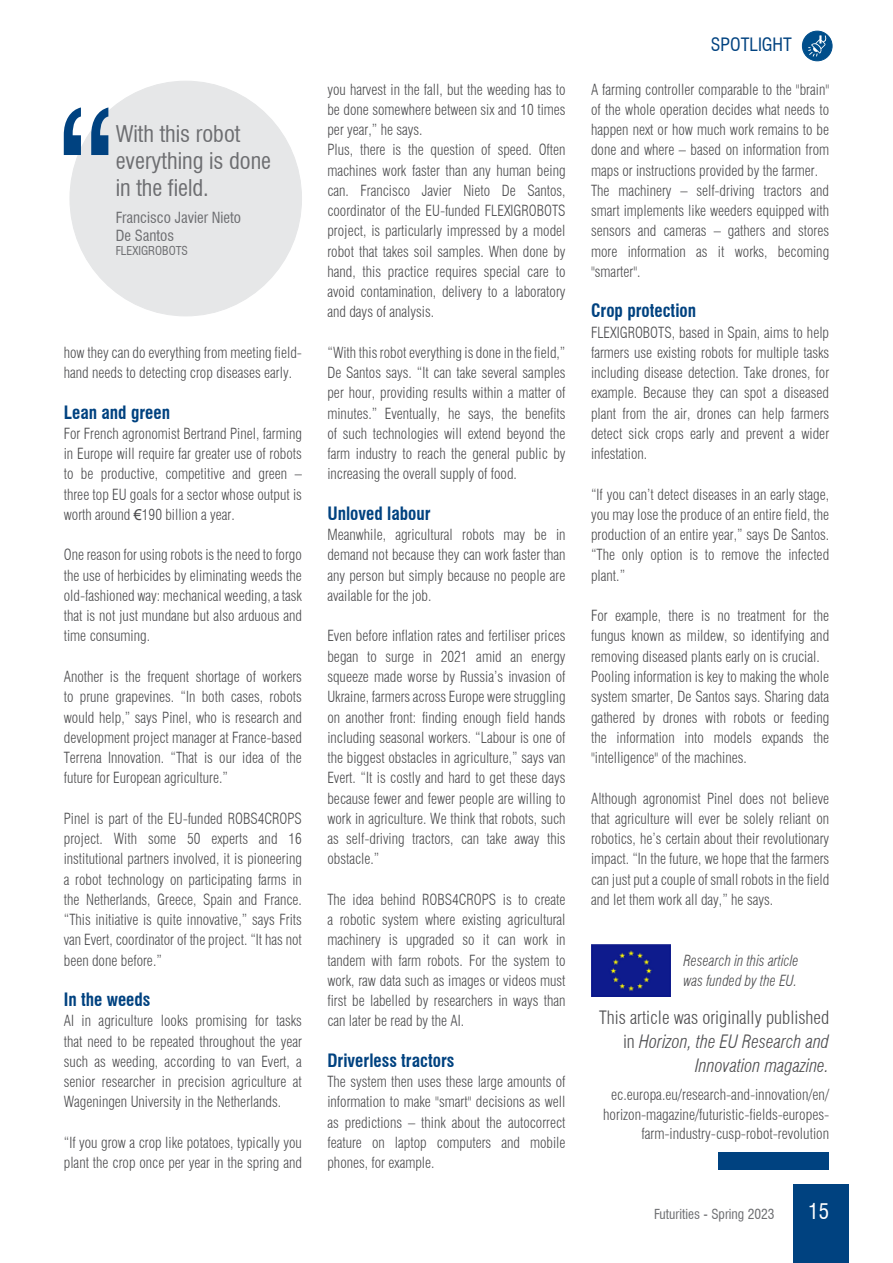
<style>
.page{position:relative;width:893px;height:1263px;background:#fff}
.page>*{position:absolute;margin:0;border:0;box-sizing:border-box;transform-origin:0 0}
.t1{font:condensed 22.5px/27px "Swiss 721 BT";color:#6d6e71}
.t2{font:condensed 21px "Swiss 721 BT";color:#fff}
.t3{font:italic 300 condensed 18px/24px "Swiss 721 BT";color:#4d4d4f;text-align:right}
.t4{font:700 condensed 18px "Swiss 721 BT";color:#004280;scale:.96 1}
.t5{font:condensed 18px "Swiss 721 BT";color:#004280}
.t6{font:300 condensed 15px/20.2px "Swiss 721 BT";color:#4d4d4f;text-align:justify;scale:.96 1}
.t7{font:300 condensed 15px/19.5px "Swiss 721 BT";color:#4d4d4f;text-align:right}
.t8{font:italic 300 condensed 15px/20.2px "Swiss 721 BT";color:#4d4d4f;scale:.96 1}
.t9{font:condensed 15px/18px "Swiss 721 BT";color:#6d6e71}
.t10{font:condensed 13.5px "Swiss 721 BT";color:#6d6e71}
.t11{font:condensed 12px "Swiss 721 BT";color:#6d6e71}
.s1{font-family:"Arial";font-weight:400;font-stretch:normal}
.s2{font-style:normal}
</style>
<div class="page">
<div style="left:793px;top:1184px;width:55px;height:79px;background:#004280"></div>
<div style="left:802px;top:31px;width:30px;height:30px;background:#004e8b;border-radius:50%"></div>
<div style="left:802px;top:31px;width:30px;height:30px;border:1px solid #004e8b;border-radius:50%"></div>
<svg style="left:808px;top:35px;width:19px;height:22px"></svg>
<div style="left:70px;top:81px;width:232px;height:235px;background:#e6e7e8;border-radius:50%"></div>
<svg style="left:64px;top:107px;width:44px;height:48px"></svg>
<div style="left:718px;top:1152px;width:111px;height:17px;background:#004280"></div>
<img style="left:591px;top:945px;width:80px;height:51px">
<h1 class="t1" style="left:116px;top:121px;width:157px">With this robot everything is done in the field.</h1>
<p class="t9" style="left:116px;top:208px;width:127px">Francisco Javier Nieto<br>De Santos</p>
<p class="t11" style="left:116px;top:244px;width:74px">FLEXIGROBOTS</p>
<p class="t6" style="left:64px;top:342px;width:250px">how they can do everything from meeting field&shy;hand needs to detecting crop diseases early.</p>
<p class="t4" style="left:64px;top:401px;width:112px">Lean and green</p>
<p class="t6" style="left:64px;top:423px;width:250px">For French agronomist Bertrand Pinel, farming in Europe will require far greater use of robots to be productive, competitive and green – three top EU goals for a sector whose output is worth around <span class="s1">€</span>190 billion a year.</p>
<p class="t6" style="left:64px;top:545px;width:250px">One reason for using robots is the need to forgo the use of herbicides by eliminating weeds the old-fashioned way: mechanical weeding, a task that is not just mundane but also arduous and time consuming.</p>
<p class="t6" style="left:64px;top:666px;width:250px">Another is the frequent shortage of workers to prune grapevines. “In both cases, robots would help,” says Pinel, who is research and development project manager at France-based Terrena Innovation. “That is our idea of the future for European agriculture.”</p>
<p class="t6" style="left:64px;top:808px;width:250px">Pinel is part of the EU-funded ROBS4CROPS project. With some 50 experts and 16 institutional partners involved, it is pioneering a robot technology on participating farms in the Netherlands, Greece, Spain and France. “This initiative is quite innovative,” says Frits van Evert, coordinator of the project. “It has not been done before.”</p>
<p class="t4" style="left:64px;top:989px;width:92px">In the weeds</p>
<p class="t6" style="left:64px;top:1011px;width:250px">AI in agriculture looks promising for tasks that need to be repeated throughout the year such as weeding, according to van Evert, a senior researcher in precision agriculture at Wageningen University in the Netherlands.</p>
<p class="t6" style="left:64px;top:1132px;width:250px">“If you grow a crop like potatoes, typically you plant the crop once per year in the spring and</p>
<p class="t6" style="left:327px;top:79px;width:250px;text-align:left">you harvest in the fall, but the weeding has to be done somewhere between six and 10 times per year,” he says.<br>Plus, there is the question of speed. Often machines work faster than any human being can. Francisco Javier Nieto De Santos, coordinator of the EU-funded FLEXIGROBOTS project, is particularly impressed by a model robot that takes soil samples. When done by hand, this practice requires special care to avoid contamination, delivery to a laboratory and days of analysis.</p>
<p class="t6" style="left:327px;top:342px;width:250px">“With this robot everything is done in the field,” De Santos says. “It can take several samples per hour, providing results within a matter of minutes.” Eventually, he says, the benefits of such technologies will extend beyond the farm industry to reach the general public by increasing the overall supply of food.</p>
<p class="t4" style="left:327px;top:503px;width:109px">Unloved labour</p>
<p class="t6" style="left:327px;top:525px;width:250px">Meanwhile, agricultural robots may be in demand not because they can work faster than any person but simply because no people are available for the job.</p>
<p class="t6" style="left:327px;top:626px;width:250px">Even before inflation rates and fertiliser prices began to surge in 2021 amid an energy squeeze made worse by Russia’s invasion of Ukraine, farmers across Europe were struggling on another front: finding enough field hands including seasonal workers. “Labour is one of the biggest obstacles in agriculture,” says van Evert. “It is costly and hard to get these days because fewer and fewer people are willing to work in agriculture. We think that robots, such as self-driving tractors, can take away this obstacle.”</p>
<p class="t6" style="left:327px;top:889px;width:250px">The idea behind ROBS4CROPS is to create a robotic system where existing agricultural machinery is upgraded so it can work in tandem with farm robots. For the system to work, raw data such as images or videos must first be labelled by researchers in ways than can later be read by the AI.</p>
<p class="t4" style="left:327px;top:1049px;width:134px">Driverless tractors</p>
<p class="t6" style="left:327px;top:1071px;width:250px">The system then uses these large amounts of information to make "smart" decisions as well as predictions – think about the autocorrect feature on laptop computers and mobile phones, for example.</p>
<p class="t5" style="left:711px;top:34px;width:82px">SPOTLIGHT</p>
<p class="t6" style="left:591px;top:79px;width:250px;text-align:left">A farming controller comparable to the "brain" of the whole operation decides what needs to happen next or how much work remains to be done and where – based on information from maps or instructions provided by the farmer.<br>The machinery – self-driving tractors and smart implements like weeders equipped with sensors and cameras – gathers and stores more information as it works, becoming "smarter".</p>
<p class="t4" style="left:591px;top:300px;width:111px">Crop protection</p>
<p class="t6" style="left:591px;top:322px;width:250px">FLEXIGROBOTS, based in Spain, aims to help farmers use existing robots for multiple tasks including disease detection. Take drones, for example. Because they can spot a diseased plant from the air, drones can help farmers detect sick crops early and prevent a wider infestation.</p>
<p class="t6" style="left:591px;top:484px;width:250px">“If you can’t detect diseases in an early stage, you may lose the produce of an entire field, the production of an entire year,” says De Santos. “The only option is to remove the infected plant.”</p>
<p class="t6" style="left:591px;top:606px;width:250px;text-align:left">For example, there is no treatment for the fungus known as mildew, so identifying and removing diseased plants early on is crucial.<br>Pooling information is key to making the whole system smarter, De Santos says. Sharing data gathered by drones with robots or feeding the information into models expands the "intelligence" of the machines.</p>
<p class="t6" style="left:591px;top:788px;width:250px">Although agronomist Pinel does not believe that agriculture will ever be solely reliant on robotics, he’s certain about their revolutionary impact. “In the future, we hope that the farmers can just put a couple of small robots in the field and let them work all day,” he says.</p>
<p class="t8" style="left:684px;top:950px;width:121px">Research in this article was funded by the EU.</p>
<p class="t3" style="left:599px;top:1005px;width:231px"><span class="s2">This article was originally published in</span> Horizon, the EU Research and<br>Innovation magazine.</p>
<p class="t7" style="left:603px;top:1085px;width:227px">ec.europa.eu/research-and-innovation/en/ horizon-magazine/futuristic-fields-europes&shy;farm-industry-cusp-robot-revolution</p>
<p class="t10" style="left:654px;top:1206px;width:122px">Futurities - Spring 2023</p>
<h2 class="t2" style="left:808px;top:1199px;width:22px">15</h2>
</div>
